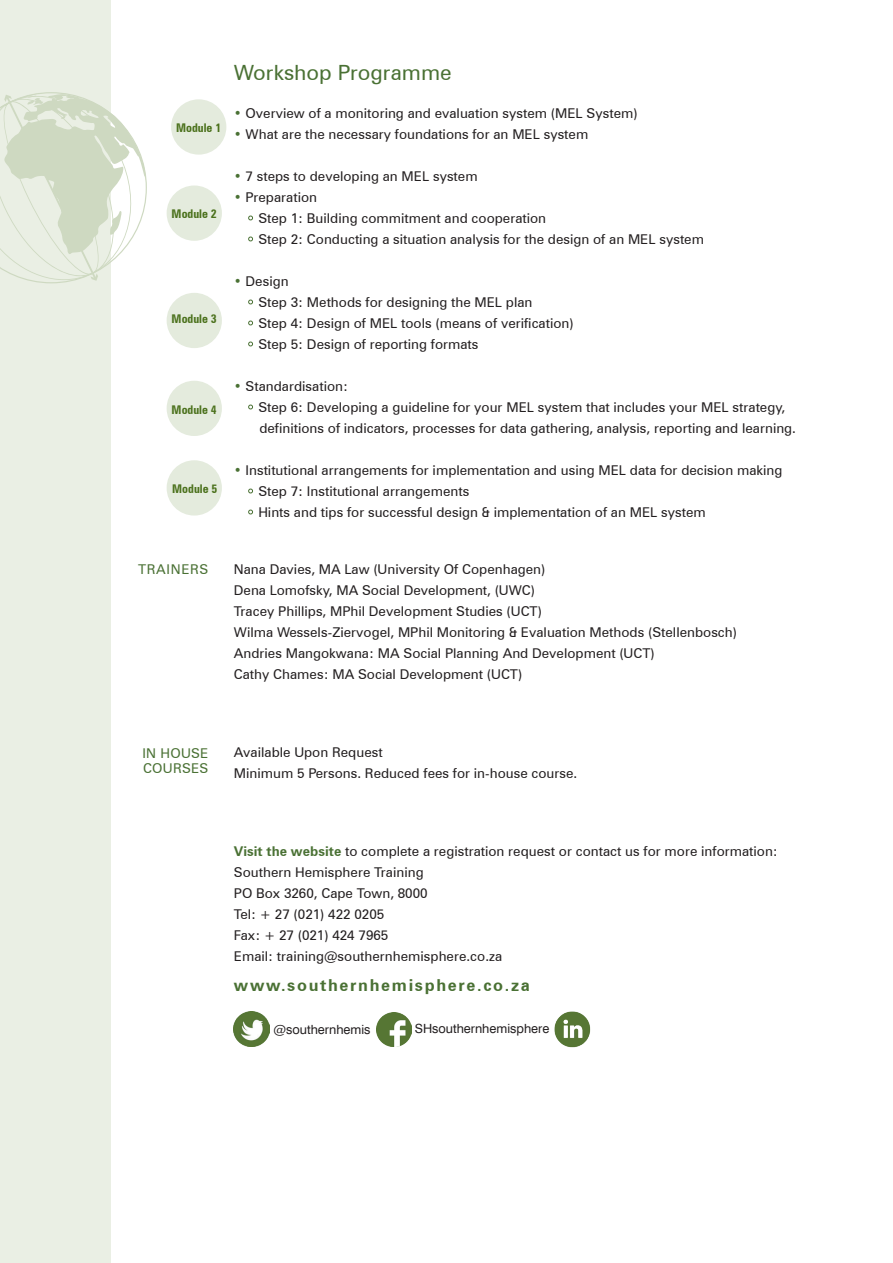
<style>
.page{position:relative;width:893px;height:1263px;background:#fff}
.page>*{position:absolute;margin:0;border:0;box-sizing:border-box;transform-origin:0 0}
.t1{font:21px "Zurich BT";color:#4a7134}
.t2{font:700 16.5px "Zurich BT";letter-spacing:.1em;color:#4a7134}
.t3{font:13.5px/21px "Zurich BT";color:#231f20}
.t4{font:13.5px/15px "Zurich BT";letter-spacing:.02em;color:#4a7134}
.t5{font:13.5px "Zurich BT";letter-spacing:.05em;color:#4a7134}
.t6{font:12.75px "Swiss 721 BT";color:#231f20}
.t7{font:700 condensed 12px "Zurich BT";color:#4b711c}
.s1{color:#4a7134}
.s2{font-weight:700;color:#4a7134}
</style>
<div class="page">
<div style="left:0;top:0;width:111px;height:1263px;background:#eaefe4"></div>
<svg style="left:0;top:92px;width:147px;height:191px"></svg>
<div style="left:171px;top:99px;width:55px;height:56px;background:#e4ebdd;border-radius:50%"></div>
<div style="left:167px;top:185px;width:55px;height:56px;background:#e4ebdd;border-radius:50%"></div>
<div style="left:167px;top:293px;width:55px;height:55px;background:#e4ebdd;border-radius:50%"></div>
<div style="left:167px;top:381px;width:55px;height:55px;background:#e4ebdd;border-radius:50%"></div>
<div style="left:167px;top:460px;width:55px;height:55px;background:#e4ebdd;border-radius:50%"></div>
<svg style="left:248px;top:215px;width:5px;height:6px"></svg>
<svg style="left:248px;top:236px;width:5px;height:6px"></svg>
<svg style="left:248px;top:299px;width:5px;height:6px"></svg>
<svg style="left:248px;top:320px;width:5px;height:6px"></svg>
<svg style="left:248px;top:341px;width:5px;height:6px"></svg>
<svg style="left:248px;top:404px;width:5px;height:6px"></svg>
<svg style="left:248px;top:488px;width:5px;height:6px"></svg>
<svg style="left:248px;top:509px;width:5px;height:6px"></svg>
<img style="left:377px;top:1012px;width:34px;height:35px">
<img style="left:554px;top:1011px;width:37px;height:37px">
<img style="left:234px;top:1011px;width:35px;height:36px">
<p class="t7" style="left:176px;top:120px;width:47px">Module 1</p>
<p class="t7" style="left:172px;top:207px;width:47px">Module 2</p>
<p class="t7" style="left:172px;top:311px;width:47px">Module 3</p>
<p class="t7" style="left:172px;top:402px;width:47px">Module 4</p>
<p class="t7" style="left:172px;top:481px;width:47px">Module 5</p>
<h1 class="t1" style="left:234px;top:60px;width:219px">Workshop Programme</h1>
<p class="t3" style="left:234px;top:103px;width:405px"><span class="s1">•</span> Overview of a monitoring and evaluation system (MEL System)</p>
<p class="t3" style="left:234px;top:124px;width:356px"><span class="s1">•</span> What are the necessary foundations for an MEL system</p>
<p class="t3" style="left:234px;top:166px;width:245px"><span class="s1">•</span> 7 steps to developing an MEL system</p>
<p class="t3" style="left:258px;top:187px;width:447px;text-indent:-24px"><span class="s1">•</span> Preparation<br>Step 1: Building commitment and cooperation<br>Step 2: Conducting a situation analysis for the design of an MEL system</p>
<p class="t3" style="left:258px;top:271px;width:317px;text-indent:-24px"><span class="s1">•</span> Design<br>Step 3: Methods for designing the MEL plan<br>Step 4: Design of MEL tools (means of verification)<br>Step 5: Design of reporting formats</p>
<p class="t3" style="left:258px;top:376px;width:539px;text-indent:-24px"><span class="s1">•</span> Standardisation:<br>Step 6: Developing a guideline for your MEL system that includes your MEL strategy, definitions of indicators, processes for data gathering, analysis, reporting and learning.</p>
<p class="t3" style="left:258px;top:460px;width:526px;text-indent:-24px"><span class="s1">•</span> Institutional arrangements for implementation and using MEL data for decision making<br>Step 7: Institutional arrangements<br>Hints and tips for successful design &amp; implementation of an MEL system</p>
<p class="t5" style="left:138px;top:561px;width:72px">TRAINERS</p>
<p class="t3" style="left:234px;top:559px;width:505px">Nana Davies, MA Law (University Of Copenhagen)<br>Dena Lomofsky, MA Social Development, (UWC)<br>Tracey Phillips, MPhil Development Studies (UCT)<br>Wilma Wessels-Ziervogel, MPhil Monitoring &amp; Evaluation Methods (Stellenbosch)<br>Andries Mangokwana: MA Social Planning And Development (UCT)<br>Cathy Chames: MA Social Development (UCT)</p>
<p class="t4" style="left:142px;top:746px;width:67px">IN HOUSE<br>COURSES</p>
<p class="t3" style="left:234px;top:742px;width:345px">Available Upon Request<br>Minimum 5 Persons. Reduced fees for in-house course.</p>
<p class="t3" style="left:234px;top:841px;width:546px"><span class="s2">Visit the website</span> to complete a registration request or contact us for more information:<br>Southern Hemisphere Training<br>PO Box 3260, Cape Town, 8000<br>Tel: + 27 (021) 422 0205<br>Fax: + 27 (021) 424 7965<br>Email: training@southernhemisphere.co.za</p>
<p class="t2" style="left:234px;top:975px;width:298px">www.southernhemisphere.co.za</p>
<p class="t6" style="left:273px;top:1021px;width:99px">@southernhemis</p>
<p class="t6" style="left:415px;top:1020px;width:136px">SHsouthernhemisphere</p>
</div>
